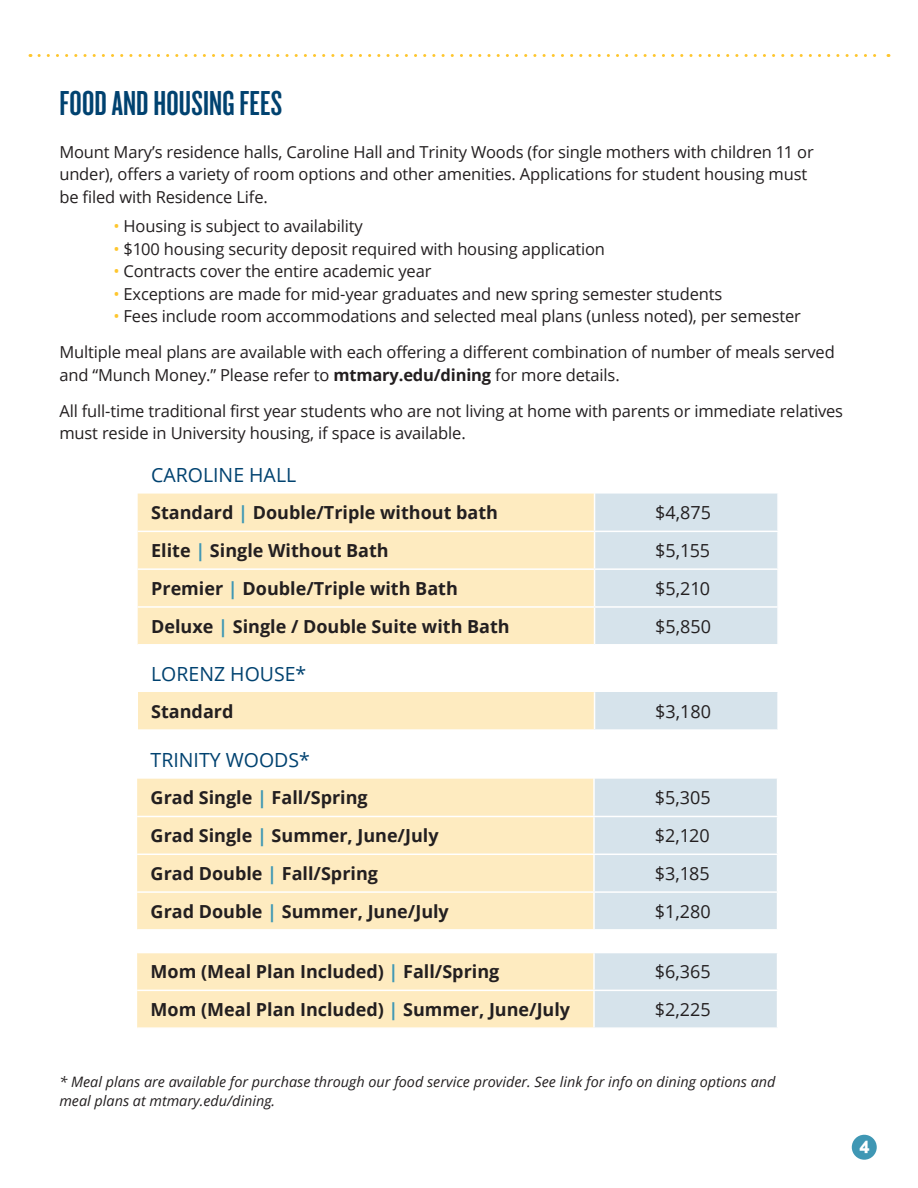
<style>
.page{position:relative;width:918px;height:1188px;background:#fff}
.page>*{position:absolute;margin:0;border:0;box-sizing:border-box;transform-origin:0 0}
.t1{font:36px "Knockout 47 Bantamweight";letter-spacing:.005em;color:#004270;scale:1.1 1}
.t2{font:19.5px "Open Sans";color:#004270}
.t3{font:700 18px "Open Sans";color:#231f20}
.t4{font:18px "Open Sans";color:#231f20}
.t5{font:800 18px "Raleway";color:#fff}
.t6{font:16.5px/22.5px "Open Sans";letter-spacing:-.01em;color:#231f20}
.t7{font:italic 14.4px/19.5px "Open Sans";color:#231f20}
.s1{color:#fec62e}
.s2{font-weight:700}
.s3{color:#3f97b4}
</style>
<div class="page">
<div style="left:852px;top:1135px;width:25px;height:25px;background:#3f97b4;border-radius:50%"></div>
<svg style="left:39px;top:54px;width:850px;height:3px"></svg>
<div style="left:138px;top:494px;width:456px;height:150px;background:#feebc0"></div>
<div style="left:595px;top:494px;width:182px;height:150px;background:#d6e3eb"></div>
<hr style="left:138px;top:531px;width:457px;height:1px;background:#fff">
<hr style="left:595px;top:531px;width:184px;height:1px;background:#fff">
<hr style="left:138px;top:568px;width:457px;height:2px;background:#fff">
<hr style="left:595px;top:568px;width:184px;height:2px;background:#fff">
<hr style="left:138px;top:606px;width:457px;height:2px;background:#fff">
<hr style="left:595px;top:606px;width:184px;height:2px;background:#fff">
<div style="left:138px;top:692px;width:457px;height:38px;background:#feebc0"></div>
<div style="left:595px;top:692px;width:183px;height:38px;background:#d6e3eb"></div>
<hr style="left:777px;top:692px;width:2px;height:37px;background:#fff">
<hr style="left:138px;top:729px;width:457px;height:2px;background:#fff">
<hr style="left:595px;top:729px;width:184px;height:2px;background:#fff">
<hr style="left:594px;top:692px;width:1px;height:37px;background:#fff">
<svg style="left:137px;top:779px;width:456px;height:248px;background:#feebc0"></svg>
<div style="left:595px;top:779px;width:182px;height:248px;background:#d6e3eb"></div>
<hr style="left:137px;top:816px;width:457px;height:1px;background:#fff">
<hr style="left:594px;top:816px;width:184px;height:1px;background:#fff">
<hr style="left:137px;top:854px;width:457px;height:1px;background:#fff">
<hr style="left:594px;top:854px;width:184px;height:1px;background:#fff">
<hr style="left:137px;top:891px;width:457px;height:2px;background:#fff">
<hr style="left:594px;top:891px;width:184px;height:2px;background:#fff">
<hr style="left:137px;top:929px;width:457px;height:2px;background:#fff">
<hr style="left:594px;top:929px;width:184px;height:2px;background:#fff">
<svg style="left:137px;top:931px;width:640px;height:21px"></svg>
<hr style="left:137px;top:952px;width:457px;height:1px;background:#fff">
<hr style="left:594px;top:952px;width:184px;height:1px;background:#fff">
<hr style="left:137px;top:990px;width:457px;height:1px;background:#fff">
<hr style="left:594px;top:990px;width:184px;height:1px;background:#fff">
<hr style="left:593px;top:931px;width:2px;height:21px;background:#fff">
<p class="t1" style="left:59px;top:82px;width:204px">FOOD AND HOUSING FEES</p>
<p class="t6" style="left:59px;top:140px;width:756px">Mount Mary’s residence halls, Caroline Hall and Trinity Woods (for single mothers with children 11 or under), offers a variety of room options and other amenities. Applications for student housing must be filed with Residence Life.</p>
<p class="t6" style="left:113px;top:215px;width:251px"><span class="s1">•</span> Housing is subject to availability</p>
<p class="t6" style="left:113px;top:237px;width:493px"><span class="s1">•</span> $100 housing security deposit required with housing application</p>
<p class="t6" style="left:113px;top:260px;width:320px"><span class="s1">•</span> Contracts cover the entire academic year</p>
<p class="t6" style="left:113px;top:282px;width:611px"><span class="s1">•</span> Exceptions are made for mid-year graduates and new spring semester students</p>
<p class="t6" style="left:113px;top:305px;width:689px"><span class="s1">•</span> Fees include room accommodations and selected meal plans (unless noted), per semester</p>
<p class="t6" style="left:59px;top:341px;width:777px">Multiple meal plans are available with each offering a different combination of number of meals served and “Munch Money.” Please refer to <span class="s2">mtmary.edu/dining</span> for more details.</p>
<p class="t6" style="left:59px;top:399px;width:785px">All full-time traditional first year students who are not living at home with parents or immediate relatives must reside in University housing, if space is available.</p>
<p class="t2" style="left:151px;top:462px;width:147px">CAROLINE HALL</p>
<p class="t3" style="left:151px;top:500px;width:348px">Standard <span class="s3">|</span> Double/Triple without bath</p>
<p class="t4" style="left:655px;top:500px;width:57px">$4,875</p>
<p class="t3" style="left:151px;top:538px;width:239px">Elite <span class="s3">|</span> Single Without Bath</p>
<p class="t4" style="left:655px;top:538px;width:56px">$5,155</p>
<p class="t3" style="left:151px;top:576px;width:308px">Premier <span class="s3">|</span> Double/Triple with Bath</p>
<p class="t4" style="left:655px;top:576px;width:56px">$5,210</p>
<p class="t3" style="left:151px;top:614px;width:360px">Deluxe <span class="s3">|</span> Single / Double Suite with Bath</p>
<p class="t4" style="left:655px;top:614px;width:57px">$5,850</p>
<p class="t2" style="left:151px;top:660px;width:157px">LORENZ HOUSE*</p>
<p class="t3" style="left:151px;top:699px;width:84px">Standard</p>
<p class="t4" style="left:655px;top:699px;width:57px">$3,180</p>
<p class="t2" style="left:151px;top:747px;width:161px">TRINITY WOODS*</p>
<p class="t3" style="left:151px;top:785px;width:219px">Grad Single <span class="s3">|</span> Fall/Spring</p>
<p class="t4" style="left:655px;top:786px;width:57px">$5,305</p>
<p class="t3" style="left:151px;top:823px;width:289px">Grad Single <span class="s3">|</span> Summer, June/July</p>
<p class="t4" style="left:655px;top:823px;width:56px">$2,120</p>
<p class="t3" style="left:151px;top:861px;width:229px">Grad Double <span class="s3">|</span> Fall/Spring</p>
<p class="t4" style="left:655px;top:861px;width:56px">$3,185</p>
<p class="t3" style="left:151px;top:899px;width:300px">Grad Double <span class="s3">|</span> Summer, June/July</p>
<p class="t4" style="left:655px;top:899px;width:57px">$1,280</p>
<p class="t3" style="left:151px;top:959px;width:350px">Mom (Meal Plan Included) <span class="s3">|</span> Fall/Spring</p>
<p class="t4" style="left:655px;top:959px;width:57px">$6,365</p>
<p class="t3" style="left:151px;top:997px;width:421px">Mom (Meal Plan Included) <span class="s3">|</span> Summer, June/July</p>
<p class="t4" style="left:655px;top:997px;width:57px">$2,225</p>
<p class="t7" style="left:59px;top:1071px;width:718px">* Meal plans are available for purchase through our food service provider. See link for info on dining options and meal plans at mtmary.edu/dining.</p>
<p class="t5" style="left:859px;top:1134px;width:12px">4</p>
</div>
